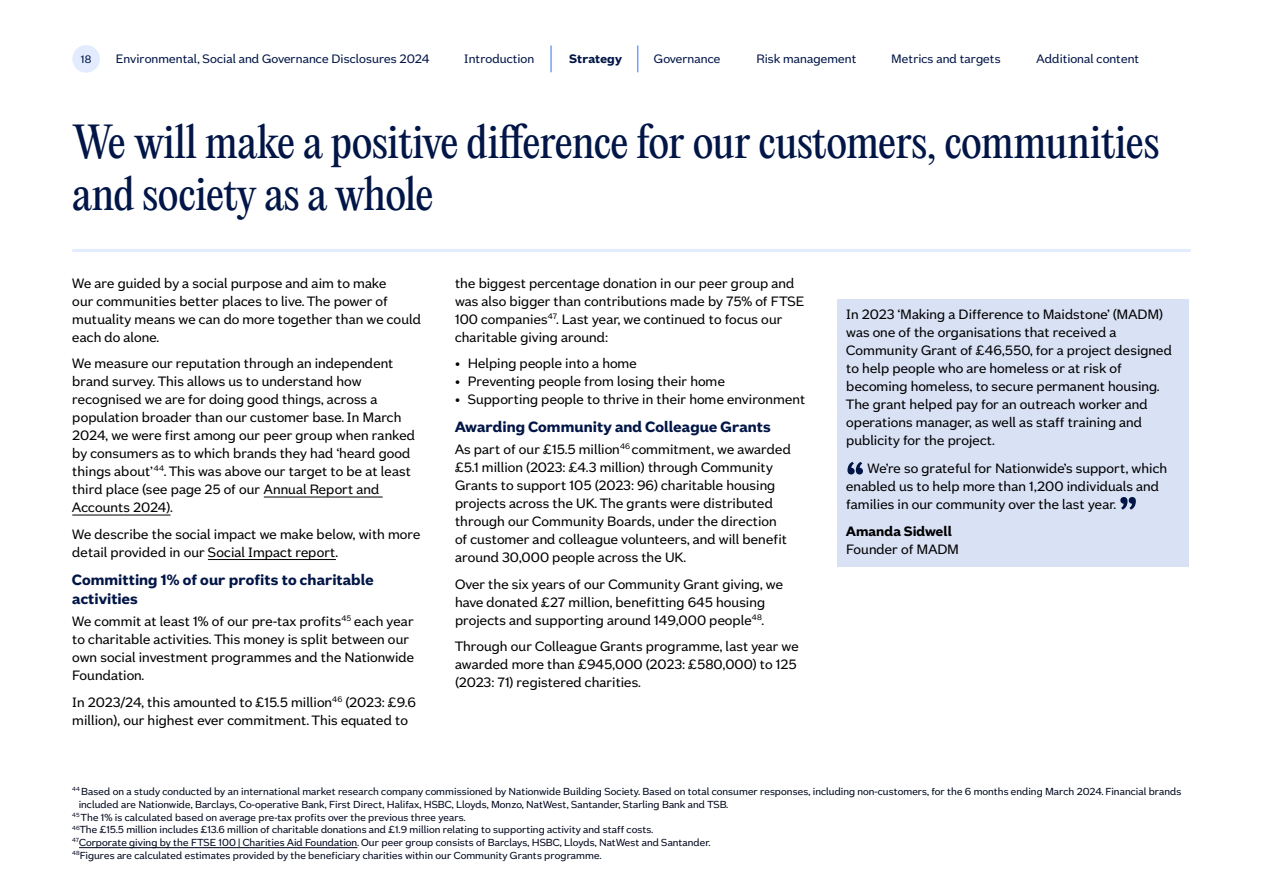
<style>
.page{position:relative;width:1263px;height:893px;background:#fff}
.page>*{position:absolute;margin:0;border:0;box-sizing:border-box;transform-origin:0 0}
.Body_Text{font:60px "Nationwide Founders";color:#011546}
.t1{font:42px/52.5px "Editorial New";letter-spacing:-.015em;color:#011546}
.t2{font:700 16.5px/19.5px "Nationwide Founders";color:#011546}
.Body_Text-2{font:15px/18px "Nationwide Founders";color:#000}
.Body_Text-3{font:700 15px/18px "Nationwide Founders";color:#000}
.t3{font:13.5px "Nationwide Founders";color:#011546}
.t4{font:700 13.5px "Nationwide Founders";color:#011546}
.t5{font:12px "Nationwide Founders";color:#011546}
.Numbered_footnote{font:11.25px/12.8px "Nationwide Founders";color:#02081e}
.s1{font-weight:400}
</style>
<div class="page">
<hr style="left:264px;top:497px;width:119px;height:1px;background:#000">
<hr style="left:72px;top:515px;width:99px;height:1px;background:#000">
<hr style="left:208px;top:559px;width:128px;height:1px;background:#000">
<div style="left:838px;top:299px;width:351px;height:268px;background:#d9e1f5"></div>
<hr style="left:72px;top:249px;width:1119px;height:3px;background:#e3ecff">
<hr style="left:79px;top:847px;width:278px;height:1px;background:#02081e">
<svg style="left:637px;top:45px;width:1px;height:27px"></svg>
<hr style="left:550px;top:45px;width:2px;height:27px;background:#759eff">
<div style="left:72px;top:45px;width:28px;height:28px;background:#e3ecff;border-radius:50%"></div>
<p class="t5" style="left:81px;top:53px;width:12px">18</p>
<p class="t3" style="left:116px;top:51px;width:315px">Environmental, Social and Governance Disclosures 2024</p>
<p class="t3" style="left:464px;top:51px;width:72px">Introduction</p>
<p class="t4" style="left:569px;top:51px;width:54px">Strategy</p>
<p class="t3" style="left:654px;top:51px;width:68px">Governance</p>
<p class="t3" style="left:756px;top:51px;width:102px">Risk management</p>
<p class="t3" style="left:891px;top:51px;width:111px">Metrics and targets</p>
<p class="t3" style="left:1036px;top:51px;width:104px">Additional content</p>
<h2 class="t1" style="left:72px;top:115px;width:1088px">We will make a positive difference for our customers, communities and society as a whole</h2>
<p class="Body_Text-2" style="left:72px;top:274px;width:350px">We are guided by a social purpose and aim to make<br>our communities better places to live. The power of mutuality means we can do more together than we could each do alone.</p>
<p class="Body_Text-2" style="left:72px;top:354px;width:345px">We measure our reputation through an independent brand survey. This allows us to understand how recognised we are for doing good things, across a population broader than our customer base. In March 2024, we were first among our peer group when ranked by consumers as to which brands they had ‘heard good things about’ <sup>44</sup>. This was above our target to be at least third place (see page 25 of our Annual Report and Accounts 2024).</p>
<p class="Body_Text-2" style="left:72px;top:525px;width:350px">We describe the social impact we make below, with more detail provided in our Social Impact report.</p>
<h3 class="t2" style="left:72px;top:569px;width:303px">Committing 1% of our profits to charitable activities</h3>
<p class="Body_Text-2" style="left:72px;top:612px;width:344px">We commit at least 1% of our pre-tax profits<sup>45</sup> each year to charitable activities. This money is split between our own social investment programmes and the Nationwide Foundation.</p>
<p class="Body_Text-2" style="left:72px;top:693px;width:345px">In 2023/24, this amounted to £15.5 million<sup>46</sup> (2023: £9.6 million), our highest ever commitment. This equated to</p>
<p class="Body_Text-2" style="left:455px;top:274px;width:351px">the biggest percentage donation in our peer group and was also bigger than contributions made by 75% of FTSE 100 companies<sup>47</sup>. Last year, we continued to focus our charitable giving around:</p>
<p class="Body_Text-2" style="left:455px;top:354px;width:184px">• Helping people into a home</p>
<p class="Body_Text-2" style="left:455px;top:372px;width:272px">• Preventing people from losing their home</p>
<p class="Body_Text-2" style="left:455px;top:390px;width:352px">• Supporting people to thrive in their home environment</p>
<h2 class="t2" style="left:455px;top:417px;width:317px">Awarding Community and Colleague Grants</h2>
<p class="Body_Text-2" style="left:455px;top:440px;width:338px">As part of our £15.5 million<sup>46</sup> commitment, we awarded £5.1 million (2023: £4.3 million) through Community Grants to support 105 (2023: 96) charitable housing projects across the UK. The grants were distributed through our Community Boards, under the direction of customer and colleague volunteers, and will benefit around 30,000 people across the UK.</p>
<p class="Body_Text-2" style="left:455px;top:575px;width:330px">Over the six years of our Community Grant giving, we have donated £27 million, benefitting 645 housing projects and supporting around 149,000 people<sup>48</sup>.</p>
<p class="Body_Text-2" style="left:455px;top:637px;width:345px">Through our Colleague Grants programme, last year we awarded more than £945,000 (2023: £580,000) to 125 (2023: 71) registered charities.</p>
<p class="Body_Text-2" style="left:846px;top:305px;width:327px">In 2023 ‘Making a Difference to Maidstone’ (MADM) was one of the organisations that received a Community Grant of £46,550, for a project designed to help people who are homeless or at risk of becoming homeless, to secure permanent housing.<br>The grant helped pay for an outreach worker and operations manager, as well as staff training and publicity for the project.</p>
<p class="Body_Text" style="left:846px;top:449px;width:21px">“</p>
<p class="Body_Text-2" style="left:846px;top:459px;width:323px;text-indent:21px">We’re so grateful for Nationwide’s support, which enabled us to help more than 1,200 individuals and families in our community over the last year.</p>
<p class="Body_Text" style="left:1137px;top:523px;width:21px;rotate:-180deg">“</p>
<p class="Body_Text-3" style="left:846px;top:521px;width:114px">Amanda Sidwell<br><span class="s1">Founder of MADM</span></p>
<p class="Numbered_footnote" style="left:79px;top:785px;width:1104px;text-indent:-6px"><sup>44</sup> Based on a study conducted by an international market research company commissioned by Nationwide Building Society. Based on total consumer responses, including non-customers, for the 6 months ending March 2024. Financial brands included are Nationwide, Barclays, Co-operative Bank, First Direct, Halifax, HSBC, Lloyds, Monzo, NatWest, Santander, Starling Bank and TSB.</p>
<p class="Numbered_footnote" style="left:72px;top:810px;width:394px"><sup>45</sup> The 1% is calculated based on average pre-tax profits over the previous three years.</p>
<p class="Numbered_footnote" style="left:72px;top:823px;width:582px"><sup>46</sup>The £15.5 million includes £13.6 million of charitable donations and £1.9 million relating to supporting activity and staff costs.</p>
<p class="Numbered_footnote" style="left:72px;top:836px;width:639px"><sup>47</sup>Corporate giving by the FTSE 100 | Charities Aid Foundation. Our peer group consists of Barclays, HSBC, Lloyds, NatWest and Santander.</p>
<p class="Numbered_footnote" style="left:72px;top:849px;width:530px"><sup>48</sup>Figures are calculated estimates provided by the beneficiary charities within our Community Grants programme.</p>
</div>
